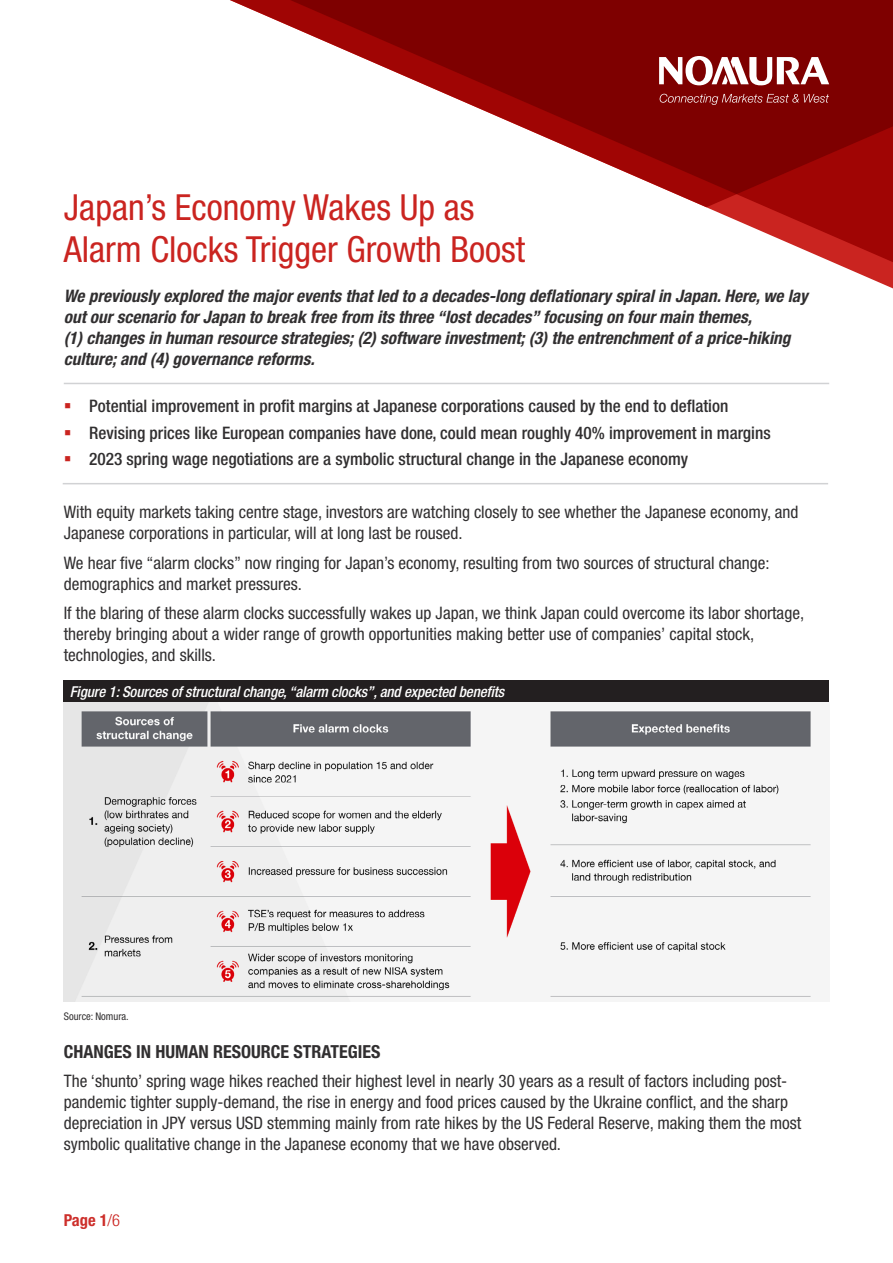
<style>
.page{position:relative;width:893px;height:1263px;background:#fff}
.page>*{position:absolute;margin:0;border:0;box-sizing:border-box;transform-origin:0 0}
.Subtitle{font:condensed 36px/42px "Helvetica Neue LT Std";color:#ca2420}
.Heading{font:700 condensed 18px "Helvetica Neue LT Std";color:#312f30}
.Text{font:condensed 17.25px/21px "Helvetica Neue LT Std";color:#312f30}
.Text-2{font:italic 700 condensed 17.25px/21px "Helvetica Neue LT Std";color:#312f30}
.t1{font:500 condensed 17.25px "Helvetica Neue LT Std";color:#312f30}
.Text-3{font:700 condensed 16.5px "Helvetica Neue LT Std";color:#cd2f2b}
.Figure_Text{font:italic 500 condensed 15px "Helvetica Neue LT Std";letter-spacing:-.01em;color:#fff}
.Disclaimer{font:condensed 10.5px "Helvetica Neue LT Std";color:#312f30}
.s1{font-weight:300;color:#ca2420}
</style>
<div class="page">
<svg style="left:706px;top:207px;width:187px;height:64px"></svg>
<svg style="left:230px;top:0;width:663px;height:207px"></svg>
<svg style="left:659px;top:56px;width:170px;height:30px"></svg>
<svg style="left:660px;top:94px;width:169px;height:11px;background:#952e2e"></svg>
<div style="left:64px;top:680px;width:765px;height:23px;background:#231f20"></div>
<img style="left:64px;top:703px;width:747px;height:298px">
<hr style="left:63px;top:483px;width:765px;height:1px;background:#d1d2d4">
<hr style="left:64px;top:383px;width:765px;height:1px;background:#d1d2d4">
<p class="Subtitle" style="left:64px;top:186px;width:463px">Japan’s Economy Wakes Up as<br>Alarm Clocks Trigger Growth Boost</p>
<p class="Text-2" style="left:64px;top:286px;width:746px">We previously explored the major events that led to a decades-long deflationary spiral in Japan. Here, we lay out our scenario for Japan to break free from its three “lost decades” focusing on four main themes,<br>(1) changes in human resource strategies; (2) software investment; (3) the entrenchment of a price-hiking culture; and (4) governance reforms.</p>
<p class="t1" style="left:89px;top:396px;width:640px">Potential improvement in profit margins at Japanese corporations caused by the end to deflation</p>
<p class="t1" style="left:89px;top:422px;width:683px">Revising prices like European companies have done, could mean roughly 40% improvement in margins</p>
<p class="t1" style="left:89px;top:449px;width:600px">2023 spring wage negotiations are a symbolic structural change in the Japanese economy</p>
<p class="Text" style="left:64px;top:502px;width:736px">With equity markets taking centre stage, investors are watching closely to see whether the Japanese economy, and<br>Japanese corporations in particular, will at long last be roused.</p>
<p class="Text" style="left:64px;top:552px;width:707px">We hear five “alarm clocks” now ringing for Japan’s economy, resulting from two sources of structural change: demographics and market pressures.</p>
<p class="Text" style="left:64px;top:603px;width:742px">If the blaring of these alarm clocks successfully wakes up Japan, we think Japan could overcome its labor shortage, thereby bringing about a wider range of growth opportunities making better use of companies’ capital stock, technologies, and skills.</p>
<p class="Figure_Text" style="left:70px;top:683px;width:436px">Figure 1: Sources of structural change, “alarm clocks”, and expected benefits</p>
<p class="Disclaimer" style="left:64px;top:1010px;width:66px">Source: Nomura.</p>
<p class="Heading" style="left:64px;top:1041px;width:318px">CHANGES IN HUMAN RESOURCE STRATEGIES</p>
<p class="Text" style="left:64px;top:1070px;width:739px">The ‘shunto’ spring wage hikes reached their highest level in nearly 30 years as a result of factors including post&shy;pandemic tighter supply-demand, the rise in energy and food prices caused by the Ukraine conflict, and the sharp depreciation in JPY versus USD stemming mainly from rate hikes by the US Federal Reserve, making them the most symbolic qualitative change in the Japanese economy that we have observed.</p>
<p class="Text-3" style="left:64px;top:1210px;width:58px">Page 1<span class="s1">/6</span></p>
</div>
